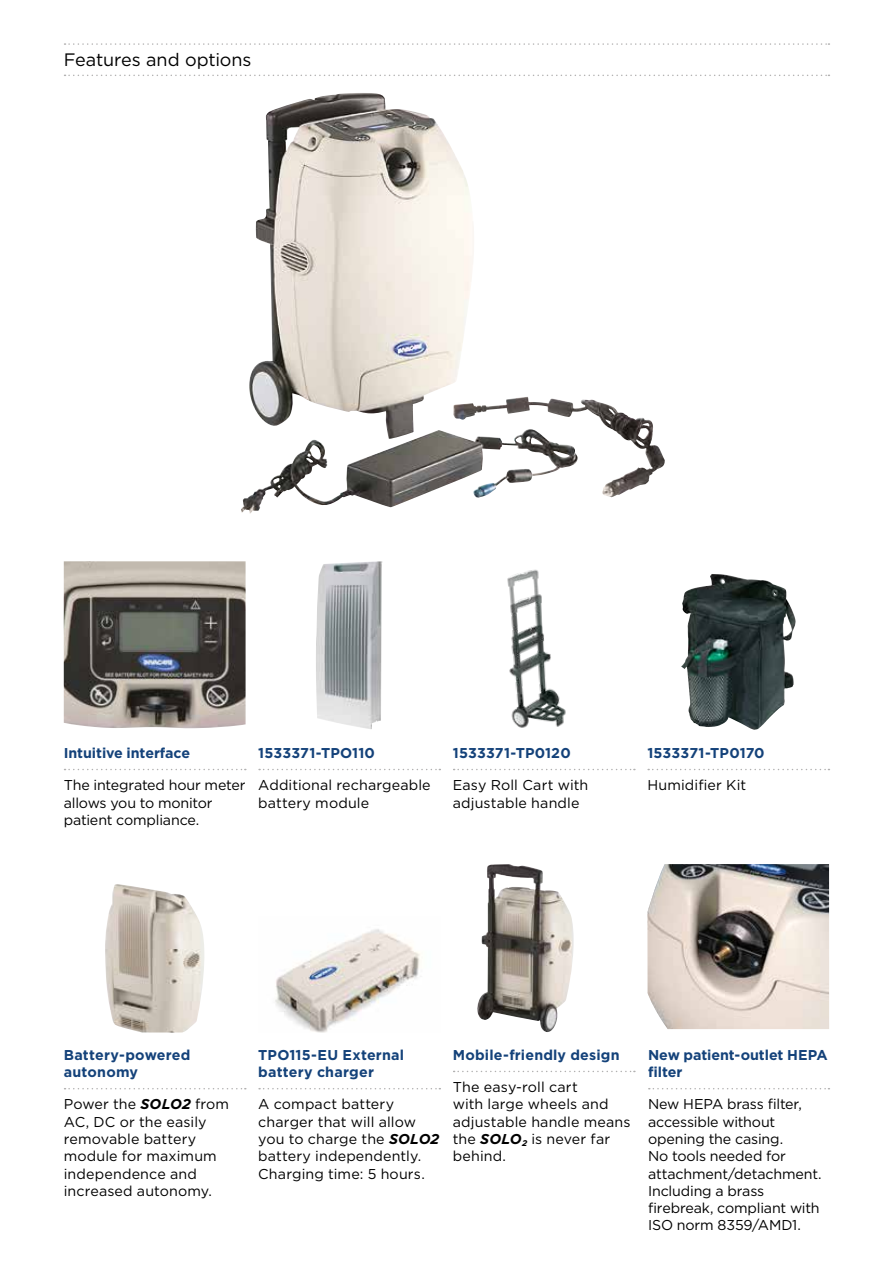
<style>
.page{position:relative;width:893px;height:1263px;background:#fff}
.page>*{position:absolute;margin:0;border:0;box-sizing:border-box;transform-origin:0 0}
.t1{font:18px "Gotham";letter-spacing:-.005em;color:#000}
.t2{font:14.25px/17.2px "Gotham";color:#000}
.t3{font:700 14.25px/17.2px "Gotham";letter-spacing:.01em;color:#14427a}
.s1{font-weight:700;font-style:italic}
</style>
<div class="page">
<svg style="left:65px;top:43px;width:764px;height:2px"></svg>
<svg style="left:65px;top:75px;width:764px;height:1px"></svg>
<img style="left:477px;top:864px;width:97px;height:168px">
<img style="left:64px;top:561px;width:182px;height:167px">
<img style="left:105px;top:884px;width:99px;height:148px">
<img style="left:275px;top:929px;width:145px;height:103px">
<svg style="left:259px;top:1088px;width:181px;height:1px"></svg>
<img style="left:647px;top:864px;width:182px;height:165px">
<img style="left:249px;top:93px;width:382px;height:348px">
<img style="left:316px;top:561px;width:67px;height:168px">
<svg style="left:259px;top:769px;width:181px;height:1px"></svg>
<img style="left:681px;top:574px;width:115px;height:156px">
<img style="left:507px;top:569px;width:59px;height:159px">
<svg style="left:454px;top:769px;width:181px;height:1px"></svg>
<svg style="left:648px;top:769px;width:181px;height:1px"></svg>
<svg style="left:454px;top:1071px;width:181px;height:1px"></svg>
<svg style="left:649px;top:1088px;width:180px;height:1px"></svg>
<svg style="left:65px;top:769px;width:181px;height:1px"></svg>
<svg style="left:65px;top:1088px;width:181px;height:1px"></svg>
<p class="t1" style="left:64px;top:48px;width:189px">Features and options</p>
<p class="t3" style="left:64px;top:744px;width:128px">Intuitive interface</p>
<p class="t2" style="left:64px;top:776px;width:183px">The integrated hour meter allows you to monitor patient compliance.</p>
<p class="t3" style="left:258px;top:744px;width:118px">1533371-TPO110</p>
<p class="t2" style="left:258px;top:776px;width:174px">Additional rechargeable battery module</p>
<p class="t3" style="left:453px;top:744px;width:119px">1533371-TP0120</p>
<p class="t2" style="left:453px;top:776px;width:137px">Easy Roll Cart with adjustable handle</p>
<p class="t3" style="left:647px;top:744px;width:119px">1533371-TP0170</p>
<p class="t2" style="left:647px;top:776px;width:100px">Humidifier Kit</p>
<p class="t3" style="left:64px;top:1046px;width:128px">Battery-powered autonomy</p>
<p class="t2" style="left:64px;top:1095px;width:167px">Power the <span class="s1">SOLO2</span> from<br>AC, DC or the easily removable battery module for maximum independence and increased autonomy.</p>
<p class="t3" style="left:258px;top:1046px;width:147px">TPO115-EU External battery charger</p>
<p class="t2" style="left:258px;top:1095px;width:182px">A compact battery charger that will allow you to charge the <span class="s1">SOLO2 </span>battery independently.<br>Charging time: 5 hours.</p>
<p class="t3" style="left:453px;top:1046px;width:168px">Mobile-friendly design</p>
<p class="t2" style="left:453px;top:1078px;width:179px">The easy-roll cart<br>with large wheels and adjustable handle means the <span class="s1">SOLO</span><sub>2</sub> is never far behind.</p>
<p class="t3" style="left:648px;top:1046px;width:181px">New patient-outlet HEPA filter</p>
<p class="t2" style="left:648px;top:1095px;width:175px">New HEPA brass filter, accessible without opening the casing.<br>No tools needed for attachment/detachment.<br>Including a brass firebreak, compliant with<br>ISO norm 8359/AMD1.</p>
</div>
